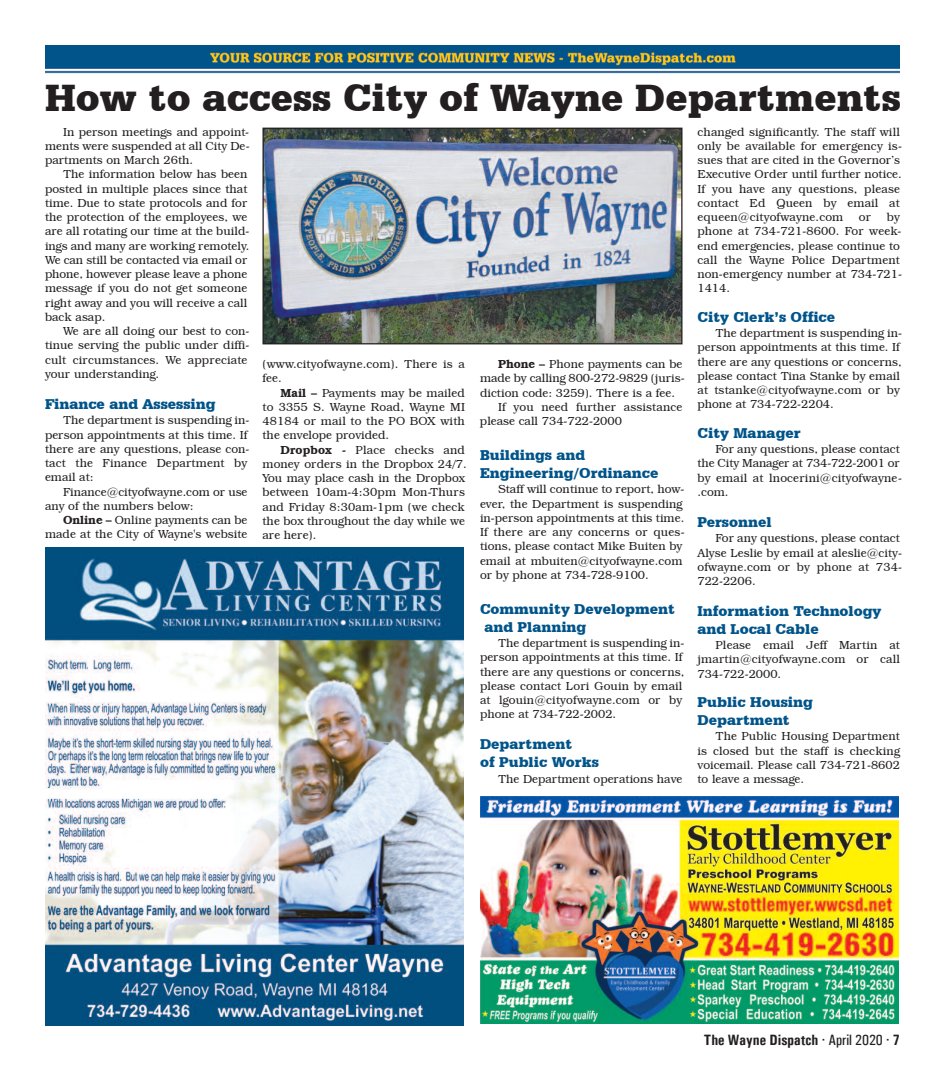
<style>
.page{position:relative;width:945px;height:1080px;background:#fff}
.page>*{position:absolute;margin:0;border:0;box-sizing:border-box;transform-origin:0 0}
.t1{font:900 40px "Serifa BT";color:#231f20}
.t2{font:900 15px/18px "Serifa BT";color:#01548a}
.t3{font:700 condensed 15px "Univers";color:#231f20}
.t4{font:300 11.88px/14.2px "Bookman IT Cby BT";color:#231f20}
.s1{font-weight:600}
.s2{font-weight:500}
</style>
<div class="page">
<img style="left:45px;top:46px;width:855px;height:28px">
<img style="left:480px;top:796px;width:418px;height:227px">
<img style="left:45px;top:547px;width:419px;height:478px">
<img style="left:264px;top:130px;width:417px;height:212px">
<div style="left:262px;top:128px;width:421px;height:216px;border:1px solid #231f20"></div>
<h1 class="t1" style="left:45px;top:73px;width:857px">How to access City of Wayne Departments</h1>
<p class="t4" style="left:45px;top:125px;width:206px;text-align:justify;text-indent:18px">In person meetings and appoint&shy;ments were suspended at all City De&shy;partments on March 26th.</p>
<p class="t4" style="left:45px;top:167px;width:206px;text-indent:18px">The information below has been posted in multiple places since that time. Due to state protocols and for the protection of the employees, we are all rotating our time at the build&shy;ings and many are working remotely.<br>We can still be contacted via email or phone, however please leave a phone message if you do not get someone right away and you will receive a call back asap.</p>
<p class="t4" style="left:45px;top:324px;width:206px;text-indent:18px">We are all doing our best to con&shy;tinue serving the public under diffi&shy;cult circumstances. We appreciate your understanding.</p>
<p class="t2" style="left:45px;top:394px;width:172px">Finance and Assessing</p>
<p class="t4" style="left:45px;top:413px;width:206px;text-indent:18px">The department is suspending in&shy;person appointments at this time. If there are any questions, please con&shy;tact the Finance Department by email at:</p>
<p class="t4" style="left:45px;top:485px;width:204px;text-indent:18px">Finance@cityofwayne.com or use any of the numbers below:</p>
<p class="t4" style="left:45px;top:513px;width:204px;text-align:right"><span class="s1">Online –</span> Online payments can be made at the City of Wayne's website</p>
<p class="t4" style="left:263px;top:357px;width:204px">(www.cityofwayne.com). There is a fee.</p>
<p class="t4" style="left:263px;top:386px;width:204px;text-align:justify;text-indent:18px"><span class="s1">Mail –</span> Payments may be mailed to 3355 S. Wayne Road, Wayne MI 48184 or mail to the PO BOX with the envelope provided.</p>
<p class="t4" style="left:263px;top:443px;width:206px;text-indent:18px"><span class="s1">Dropbox -</span> Place checks and money orders in the Dropbox 24/7.<br>You may place cash in the Dropbox between 10am-4:30pm Mon-Thurs and Friday 8:30am-1pm (we check the box throughout the day while we are here).</p>
<p class="t4" style="left:498px;top:357px;width:186px"><span class="s1">Phone –</span> Phone payments can be</p>
<p class="t4" style="left:480px;top:371px;width:206px">made by calling 800-272-9829 (juris-</p>
<p class="t4" style="left:480px;top:386px;width:196px">diction code: 3259). There is a fee.</p>
<p class="t4" style="left:498px;top:400px;width:186px">If you need further assistance</p>
<p class="t4" style="left:480px;top:414px;width:143px">please call 734-722-2000</p>
<p class="t2" style="left:480px;top:445px;width:180px">Buildings and<br>Engineering/Ordinance</p>
<p class="t4" style="left:480px;top:482px;width:206px;text-indent:18px">Staff will continue to report, how&shy;ever, the Department is suspending in-person appointments at this time.<br>If there are any concerns or ques&shy;tions, please contact Mike Buiten by email at mbuiten@cityofwayne.com or by phone at 734-728-9100.</p>
<p class="t2" style="left:480px;top:599px;width:197px">Community Development and Planning</p>
<p class="t4" style="left:480px;top:636px;width:206px;text-indent:18px">The department is suspending in&shy;person appointments at this time. If there are any questions or concerns, please contact Lori Gouin by email at lgouin@cityofwayne.com or by phone at 734-722-2002.</p>
<p class="t2" style="left:480px;top:735px;width:121px">Department<br>of Public Works</p>
<p class="t4" style="left:498px;top:772px;width:186px">The Department operations have</p>
<p class="t4" style="left:698px;top:125px;width:206px">changed significantly. The staff will only be available for emergency is&shy;sues that are cited in the Governor’s Executive Order until further notice.<br>If you have any questions, please contact Ed Queen by email at equeen@cityofwayne.com</p>
<p class="t4" style="left:697px;top:210px;width:206px;text-indent:189px">by phone at 734-721-8600. For week&shy;end emergencies, please continue to call the Wayne Police Department non-emergency number at 734-721-<br>1414.</p>
<p class="t2" style="left:698px;top:307px;width:139px">City Clerk’s Office</p>
<p class="t4" style="left:698px;top:326px;width:206px;text-indent:18px">The department is suspending in&shy;person appointments at this time. If there are any questions or concerns, please contact Tina Stanke by email at tstanke@cityofwayne.com or by phone at 734-722-2204.</p>
<p class="t2" style="left:698px;top:423px;width:105px">City Manager</p>
<p class="t4" style="left:698px;top:442px;width:206px;text-indent:18px">For any questions, please contact the City Manager at 734-722-2001 or by email at lnocerini@cityofwayne-.com.</p>
<p class="t2" style="left:698px;top:512px;width:76px">Personnel</p>
<p class="t4" style="left:698px;top:531px;width:206px;text-indent:18px">For any questions, please contact<br>Alyse Leslie by email at aleslie@city&shy;ofwayne.com or by phone at 734-<br>722-2206.</p>
<p class="t2" style="left:698px;top:601px;width:185px">Information Technology and Local Cable</p>
<p class="t4" style="left:698px;top:638px;width:204px;text-align:justify;text-indent:18px">Please email Jeff Martin at jmartin@cityofwayne.com or call 734-722-2000.</p>
<p class="t2" style="left:698px;top:692px;width:117px">Public Housing<br>Department</p>
<p class="t4" style="left:698px;top:729px;width:204px;text-align:justify;text-indent:18px">The Public Housing Department is closed but the staff is checking voicemail. Please call 734-721-8602 to leave a message.</p>
<p class="t4" style="left:859px;top:210px;width:14px">or</p>
<p class="t3" style="left:704px;top:1031px;width:198px">The Wayne Dispatch <span class="s2">· April 2020 ·</span> 7</p>
</div>
